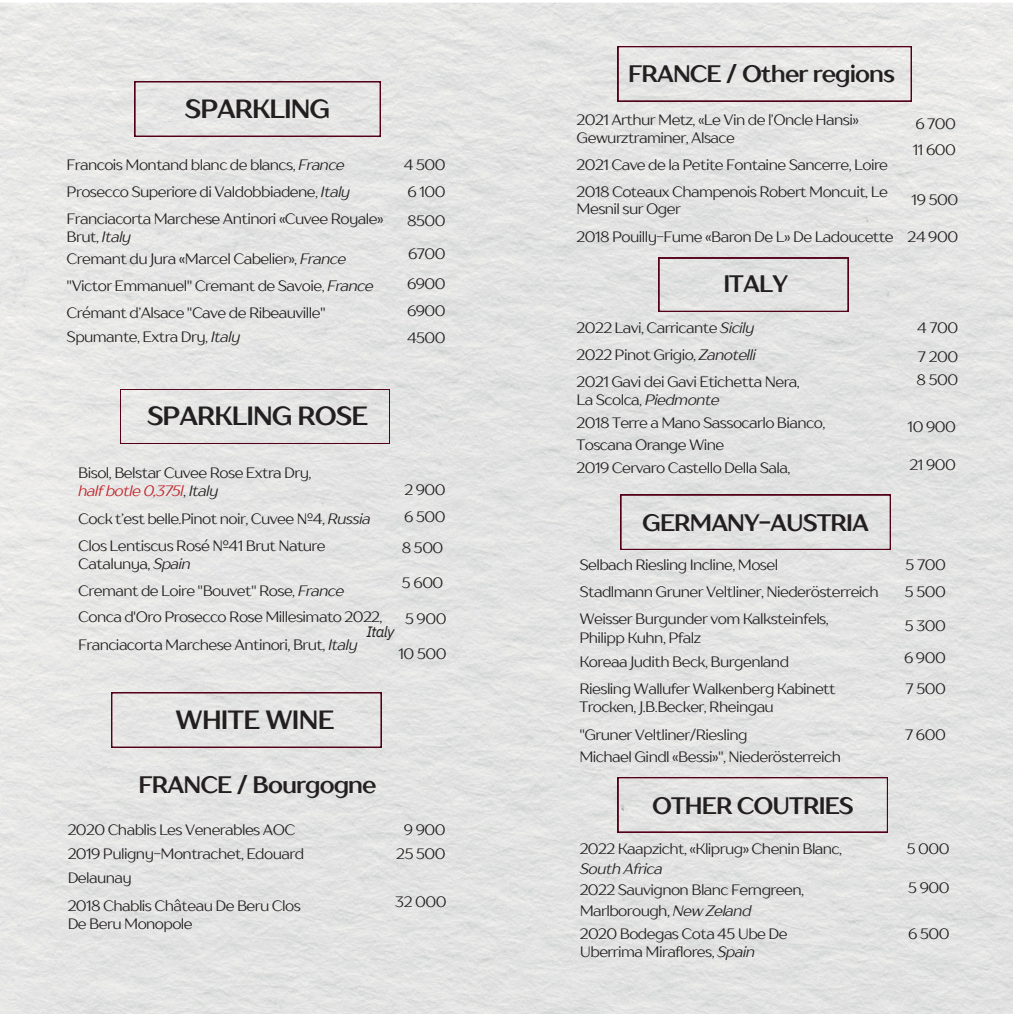
<style>
.page{position:relative;width:1014px;height:1014px;background:#fff}
.page>*{position:absolute;margin:0;border:0;box-sizing:border-box;transform-origin:0 0}
.t1{font:700 26.25px "TT Drugs";letter-spacing:-.04em;color:#231f20}
.t2{font:700 23.75px "TT Drugs";letter-spacing:-.04em;color:#231f20}
.t3{font:15px/17.8px "TT Drugs";letter-spacing:-.04em;color:#231f20}
.t4{font:italic 15px "TT Drugs";letter-spacing:-.04em;color:#c22027}
.t5{font:italic 15px "IBM Plex Sans";letter-spacing:-.045em;color:#231f20}
.s1{font-style:italic}
.s2{font-style:normal;color:#231f20}
.s3{color:#231f20}
</style>
<div class="page">
<img style="left:0;top:3px;width:1012px;height:1010px">
<svg style="left:135px;top:82px;width:245px;height:54px;background:#e1dfdf"></svg>
<svg style="left:111px;top:692px;width:270px;height:55px;background:#ddd9da"></svg>
<svg style="left:120px;top:389px;width:270px;height:55px;background:#ddd9da"></svg>
<svg style="left:658px;top:258px;width:190px;height:53px;background:#dcdada"></svg>
<svg style="left:620px;top:495px;width:270px;height:54px;background:#dddbdb"></svg>
<svg style="left:618px;top:777px;width:269px;height:55px;background:#dcd9da"></svg>
<svg style="left:618px;top:46px;width:293px;height:55px;background:#dfdcdc"></svg>
<p class="t1" style="left:185px;top:93px;width:147px">SPARKLING</p>
<p class="t3" style="left:67px;top:150px;width:318px;line-height:27.2px">Francois Montand blanc de blancs, <span class="s1">France<br></span>Prosecco Superiore di Valdobbiadene, <span class="s1">Italy<br></span>Franciacorta Marchese Antinori «Cuvee Royale»</p>
<p class="t3" style="left:67px;top:227px;width:66px">Brut, <span class="s1">Italy</span></p>
<p class="t3" style="left:67px;top:250px;width:281px">Cremant du Jura «Marcel Cabelier», <span class="s1">France</span></p>
<h1 class="t3" style="left:67px;top:276px;width:308px">"Victor Emmanuel" Cremant de Savoie, <span class="s1">France</span></h1>
<p class="t3" style="left:67px;top:303px;width:260px">Crémant d’Alsace "Cave de Ribeauville"</p>
<p class="t3" style="left:67px;top:328px;width:175px">Spumante, Extra Dry, <span class="s1">Italy</span></p>
<p class="t3" style="left:404px;top:150px;width:43px;line-height:27.2px">4 500<br>6 100</p>
<p class="t3" style="left:407px;top:212px;width:40px">8500</p>
<p class="t3" style="left:408px;top:245px;width:39px">6700</p>
<p class="t3" style="left:407px;top:274px;width:40px">6900</p>
<p class="t3" style="left:407px;top:301px;width:40px">6900</p>
<p class="t3" style="left:407px;top:329px;width:40px">4500</p>
<p class="t1" style="left:147px;top:400px;width:222px">SPARKLING ROSE</p>
<p class="t3" style="left:78px;top:463px;width:235px">Bisol, Belstar Cuvee Rose Extra Dry,</p>
<p class="t4" style="left:78px;top:481px;width:142px">half botle 0,375l<span class="s2">,</span> <span class="s3">Italy</span></p>
<p class="t3" style="left:78px;top:509px;width:294px">Cock t’est belle.Pinot noir, Cuvee №4, <span class="s1">Russia</span></p>
<p class="t3" style="left:78px;top:536px;width:249px">Clos Lentiscus Rosé №41 Brut Nature<br>Catalunya, <span class="s1">Spain</span></p>
<p class="t3" style="left:78px;top:581px;width:267px">Cremant de Loire "Bouvet" Rose, <span class="s1">France</span></p>
<p class="t3" style="left:78px;top:607px;width:306px">Conca d'Oro Prosecco Rose Millesimato 2022,</p>
<p class="t3" style="left:78px;top:636px;width:281px">Franciacorta Marchese Antinori, Brut, <span class="s1">Italy</span></p>
<p class="t3" style="left:404px;top:476px;width:43px;line-height:27.2px">2 900<br>6 500</p>
<p class="t3" style="left:402px;top:538px;width:43px">8 500</p>
<p class="t3" style="left:402px;top:573px;width:43px">5 600</p>
<p class="t3" style="left:405px;top:609px;width:43px">5 900</p>
<p class="t3" style="left:398px;top:645px;width:50px">10 500</p>
<h1 class="t5" style="left:366px;top:621px;width:29px">Italy</h1>
<p class="t1" style="left:175px;top:703px;width:160px">WHITE WINE</p>
<h2 class="t2" style="left:138px;top:769px;width:239px">FRANCE / Bourgogne</h2>
<p class="t3" style="left:68px;top:820px;width:229px">2020 Chablis Les Venerables AOC</p>
<h1 class="t3" style="left:68px;top:841px;width:238px;line-height:24.4px">2019 Puligny-Montrachet, Edouard<br>Delaunay</h1>
<p class="t3" style="left:68px;top:896px;width:235px">2018 Chablis Château De Beru Clos</p>
<p class="t3" style="left:68px;top:914px;width:127px">De Beru Monopole</p>
<p class="t3" style="left:396px;top:817px;width:51px;line-height:24.4px;text-align:center">9 900<br>25 500</p>
<p class="t3" style="left:395px;top:892px;width:53px">32 000</p>
<p class="t2" style="left:628px;top:59px;width:268px">FRANCE / Other regions</p>
<p class="t3" style="left:576px;top:111px;width:284px">2021 Arthur Metz, «Le Vin de l’Oncle Hansi»<br>Gewurztraminer, Alsace</p>
<p class="t3" style="left:576px;top:156px;width:313px">2021 Cave de la Petite Fontaine Sancerre, Loire</p>
<p class="t3" style="left:576px;top:182px;width:313px">2018 Coteaux Champenois Robert Moncuit, Le<br>Mesnil sur Oger</p>
<p class="t3" style="left:576px;top:228px;width:318px">2018 Pouilly-Fume «Baron De L» De Ladoucette</p>
<p class="t2" style="left:723px;top:269px;width:66px">ITALY</p>
<p class="t3" style="left:576px;top:318px;width:179px">2022 Lavi, Carricante <span class="s1">Sicily</span></p>
<p class="t3" style="left:576px;top:346px;width:181px">2022 Pinot Grigio, <span class="s1">Zanotelli</span></p>
<p class="t3" style="left:576px;top:373px;width:225px">2021 Gavi dei Gavi Etichetta Nera,</p>
<p class="t3" style="left:576px;top:391px;width:145px">La Scolca, <span class="s1">Piedmonte</span></p>
<h1 class="t3" style="left:576px;top:413px;width:250px">2018 Terre a Mano Sassocarlo Bianco,</h1>
<p class="t3" style="left:576px;top:436px;width:149px">Toscana Orange Wine</p>
<p class="t3" style="left:576px;top:458px;width:215px">2019 Cervaro Castello Della Sala,</p>
<p class="t3" style="left:912px;top:110px;width:45px;line-height:26.2px">6 700<br>11 600</p>
<p class="t3" style="left:911px;top:190px;width:48px">19 500</p>
<p class="t3" style="left:907px;top:228px;width:52px">24 900</p>
<p class="t3" style="left:917px;top:314px;width:43px;line-height:28.1px">4 700<br>7 200</p>
<p class="t3" style="left:916px;top:371px;width:43px">8 500</p>
<p class="t3" style="left:907px;top:418px;width:50px">10 900</p>
<p class="t3" style="left:909px;top:455px;width:48px">21 900</p>
<h2 class="t2" style="left:642px;top:508px;width:228px">GERMANY-AUSTRIA</h2>
<p class="t3" style="left:579px;top:555px;width:200px">Selbach Riesling Incline, Mosel</p>
<p class="t3" style="left:579px;top:583px;width:301px">Stadlmann Gruner Veltliner, Niederösterreich</p>
<p class="t3" style="left:579px;top:610px;width:251px">Weisser Burgunder vom Kalksteinfels,</p>
<p class="t3" style="left:579px;top:628px;width:123px">Philipp Kuhn, Pfalz</p>
<p class="t3" style="left:579px;top:652px;width:211px">Koreaa Judith Beck, Burgenland</p>
<h1 class="t3" style="left:579px;top:679px;width:258px">Riesling Wallufer Walkenberg Kabinett<br>Trocken, J.B.Becker, Rheingau</h1>
<p class="t3" style="left:579px;top:725px;width:170px">"Gruner Veltliner/Riesling</p>
<p class="t3" style="left:579px;top:748px;width:263px">Michael Gindl «Bessi»", Niederösterreich</p>
<p class="t2" style="left:652px;top:790px;width:203px">OTHER COUTRIES</p>
<p class="t3" style="left:579px;top:837px;width:264px;line-height:20.6px">2022 Kaapzicht, «Kliprug» Chenin Blanc,<br><span class="s1">South Africa</span></p>
<p class="t3" style="left:579px;top:879px;width:226px;line-height:20.6px">2022 Sauvignon Blanc Ferngreen,<br>Marlborough, <span class="s1">New Zeland</span></p>
<p class="t3" style="left:579px;top:924px;width:209px">2020 Bodegas Cota 45 Ube De<br>Uberrima Miraflores, <span class="s1">Spain</span></p>
<p class="t3" style="left:904px;top:551px;width:43px;line-height:27.2px">5 700<br>5 500</p>
<p class="t3" style="left:904px;top:609px;width:43px;line-height:31.9px">5 300<br>6 900</p>
<p class="t3" style="left:905px;top:679px;width:42px">7 500</p>
<p class="t3" style="left:905px;top:725px;width:42px">7 600</p>
<p class="t3" style="left:906px;top:839px;width:44px">5 000</p>
<h1 class="t3" style="left:908px;top:879px;width:43px">5 900</h1>
<p class="t3" style="left:908px;top:924px;width:43px">6 500</p>
</div>
